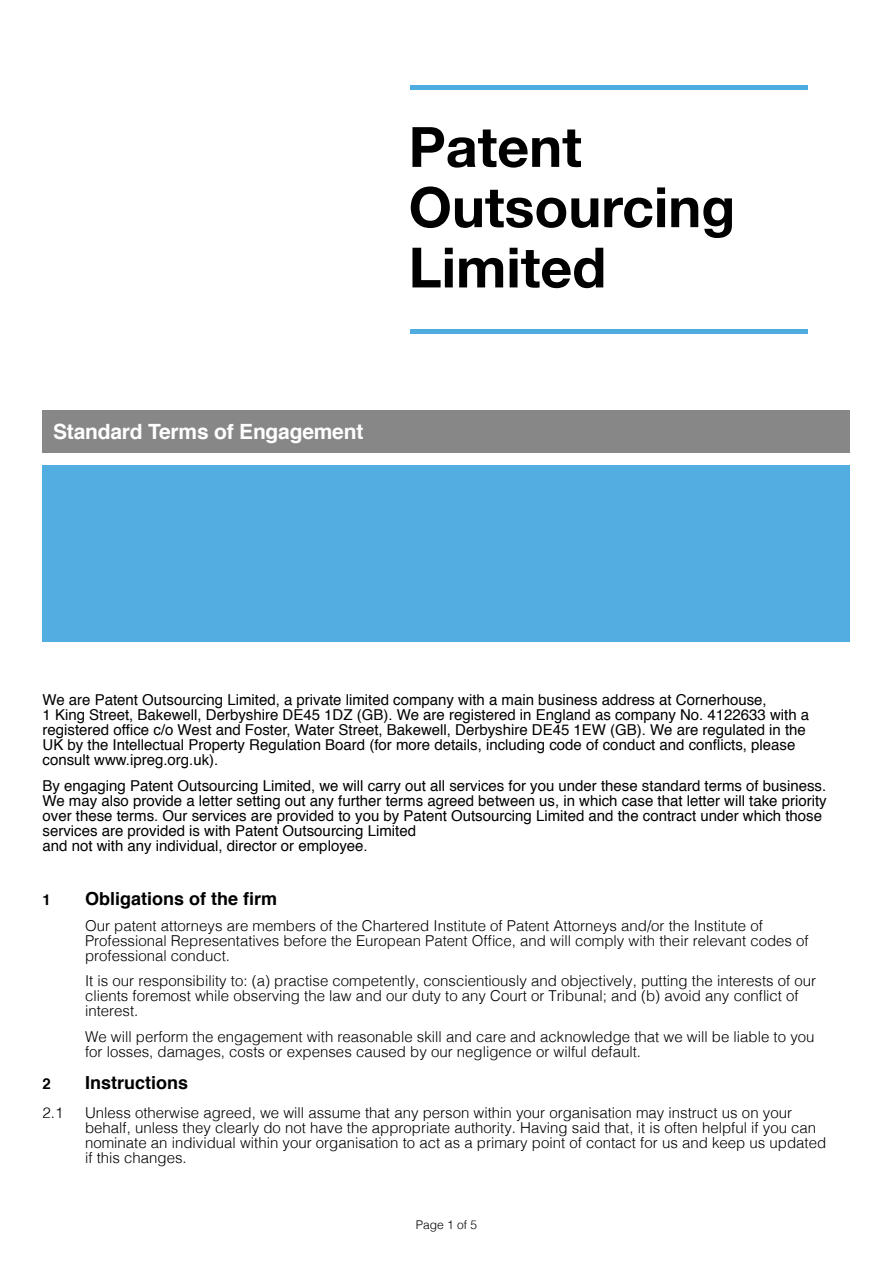
<style>
.page{position:relative;width:893px;height:1263px;background:#fff}
.page>*{position:absolute;margin:0;border:0;box-sizing:border-box;transform-origin:0 0}
.t1{font:700 21px "Helvetica";letter-spacing:-.01em;color:#fff}
.t2{font:700 18px "Helvetica";color:#000}
.t3{font:300 15px/15px "Helvetica";color:#000}
.t4{font:15px/15px "Helvetica";color:#000}
.t5{font:700 15px "Helvetica";color:#000}
.t6{font:300 12px "Helvetica";color:#000}
</style>
<div class="page">
<div style="left:43px;top:465px;width:807px;height:177px;background:#52ade1"></div>
<svg style="left:412px;top:127px;width:169px;height:41px"></svg>
<svg style="left:411px;top:186px;width:187px;height:42px"></svg>
<svg style="left:604px;top:187px;width:61px;height:41px"></svg>
<svg style="left:671px;top:198px;width:61px;height:40px"></svg>
<svg style="left:412px;top:248px;width:41px;height:39px"></svg>
<svg style="left:459px;top:258px;width:44px;height:29px"></svg>
<svg style="left:510px;top:248px;width:93px;height:40px"></svg>
<div style="left:411px;top:85px;width:397px;height:5px;background:#4eace1"></div>
<hr style="left:411px;top:330px;width:397px;height:4px;background:#4eace1">
<div style="left:43px;top:410px;width:807px;height:42px;background:#878787"></div>
<h1 class="t1" style="left:53px;top:415px;width:312px">Standard Terms of Engagement</h1>
<p class="t4" style="left:43px;top:692px;width:768px">We are Patent Outsourcing Limited, a private limited company with a main business address at Cornerhouse,<br>1 King Street, Bakewell, Derbyshire DE45 1DZ (GB). We are registered in England as company No. 4122633 with a registered office c/o West and Foster, Water Street, Bakewell, Derbyshire DE45 1EW (GB). We are regulated in the UK by the Intellectual Property Regulation Board (for more details, including code of conduct and conflicts, please consult www.ipreg.org.uk).</p>
<p class="t4" style="left:43px;top:778px;width:786px">By engaging Patent Outsourcing Limited, we will carry out all services for you under these standard terms of business.<br>We may also provide a letter setting out any further terms agreed between us, in which case that letter will take priority over these terms. Our services are provided to you by Patent Outsourcing Limited and the contract under which those services are provided is with Patent Outsourcing Limited<br>and not with any individual, director or employee.</p>
<p class="t5" style="left:43px;top:888px;width:10px">1</p>
<p class="t2" style="left:85px;top:884px;width:194px">Obligations of the firm</p>
<p class="t3" style="left:85px;top:917px;width:725px">Our patent attorneys are members of the Chartered Institute of Patent Attorneys and/or the Institute of<br>Professional Representatives before the European Patent Office, and will comply with their relevant codes of professional conduct.</p>
<p class="t3" style="left:85px;top:972px;width:733px">It is our responsibility to: (a) practise competently, conscientiously and objectively, putting the interests of our clients foremost while observing the law and our duty to any Court or Tribunal; and (b) avoid any conflict of interest.</p>
<p class="t3" style="left:85px;top:1028px;width:731px">We will perform the engagement with reasonable skill and care and acknowledge that we will be liable to you for losses, damages, costs or expenses caused by our negligence or wilful default.</p>
<p class="t5" style="left:43px;top:1072px;width:10px">2</p>
<p class="t2" style="left:85px;top:1068px;width:105px">Instructions</p>
<p class="t3" style="left:43px;top:1104px;width:22px">2.1</p>
<p class="t3" style="left:85px;top:1104px;width:743px">Unless otherwise agreed, we will assume that any person within your organisation may instruct us on your behalf, unless they clearly do not have the appropriate authority. Having said that, it is often helpful if you can nominate an individual within your organisation to act as a primary point of contact for us and keep us updated if this changes.</p>
<p class="t6" style="left:416px;top:1214px;width:63px">Page 1 of 5</p>
</div>
